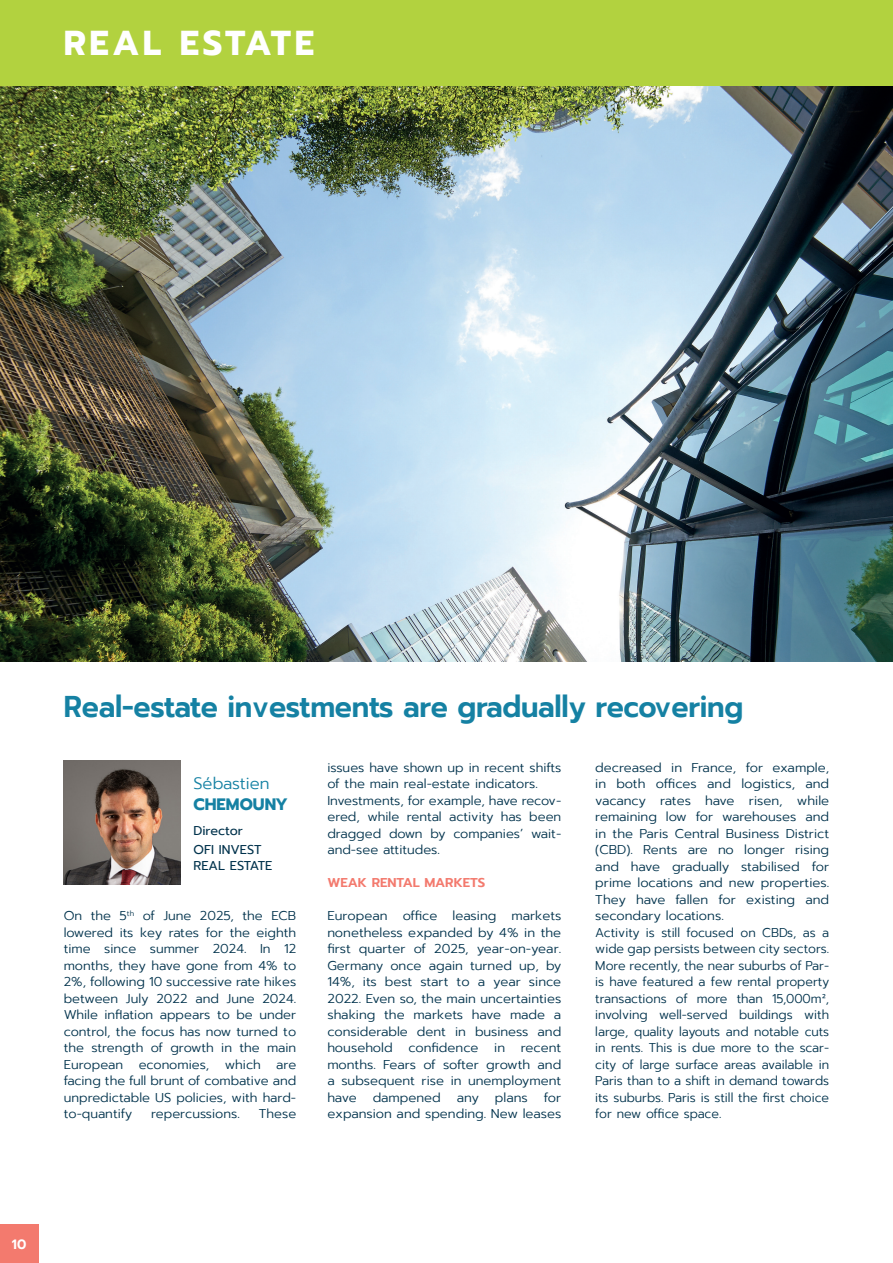
<style>
.page{position:relative;width:893px;height:1263px;background:#fff}
.page>*{position:absolute;margin:0;border:0;box-sizing:border-box;transform-origin:0 0}
.t1{font:700 34.5px "Prompt";letter-spacing:.1em;color:#fff}
.t2{font:600 30px "Prompt";letter-spacing:-.01em;color:#1581a3;scale:.95 1}
.NOM{font:300 16.5px/21px "Prompt";color:#1581a3}
.t3{font:600 13.5px "Prompt";color:#fff}
.TEXTE_COURANT{font:300 12.75px/16.5px "Prompt";color:#00324c;text-align:justify}
.FONCTION{font:12.75px/16.5px "Prompt";color:#00324c}
.TEXTE_COURANT-2{font:600 12.75px "Prompt";color:#f37a6e}
.s1{font-weight:700}
</style>
<div class="page">
<div style="left:0;top:1225px;width:38px;height:38px;background:#f37a6e"></div>
<img style="left:0;top:85px;width:893px;height:577px">
<img style="left:64px;top:761px;width:116px;height:124px">
<div style="left:0;top:0;width:893px;height:85px;background:#b2d23f"></div>
<p class="t1" style="left:64px;top:18px;width:252px">REAL ESTATE</p>
<p class="t2" style="left:64px;top:684px;width:717px">Real-estate investments are gradually recovering</p>
<p class="NOM" style="left:193px;top:773px;width:96px">Sébastien<br><span class="s1">CHEMOUNY</span></p>
<p class="FONCTION" style="left:193px;top:822px;width:51px">Director</p>
<p class="FONCTION" style="left:193px;top:841px;width:80px">OFI INVEST<br>REAL ESTATE</p>
<p class="TEXTE_COURANT" style="left:64px;top:908px;width:234px">On the 5<sup>th</sup> of June 2025, the ECB lowered its key rates for the eighth time since summer 2024. In 12 months, they have gone from 4% to 2%, following 10 successive rate hikes between July 2022 and June 2024.<br>While inflation appears to be under control, the focus has now turned to the strength of growth in the main European economies, which are facing the full brunt of combative and unpredictable US policies, with hard&shy;to-quantify</p>
<p class="TEXTE_COURANT" style="left:151px;top:1106px;width:90px">repercussions.</p>
<p class="TEXTE_COURANT" style="left:259px;top:1106px;width:39px">These</p>
<p class="TEXTE_COURANT" style="left:327px;top:759px;width:235px">issues have shown up in recent shifts of the main real-estate indicators.</p>
<p class="TEXTE_COURANT" style="left:327px;top:792px;width:235px">Investments, for example, have recov&shy;ered, while rental activity has been dragged down by companies’ wait&shy;and-see attitudes.</p>
<p class="TEXTE_COURANT-2" style="left:327px;top:873px;width:159px">WEAK RENTAL MARKETS</p>
<p class="TEXTE_COURANT" style="left:327px;top:908px;width:235px">European office leasing markets nonetheless expanded by 4% in the first quarter of 2025, year-on-year.<br>Germany once again turned up, by 14%, its best start to a year since 2022. Even so, the main uncertainties shaking the markets have made a considerable dent in business and household confidence in recent months. Fears of softer growth and a subsequent rise in unemployment have</p>
<p class="TEXTE_COURANT" style="left:327px;top:1089px;width:235px;text-align:right">for<br>expansion and spending. New leases</p>
<p class="TEXTE_COURANT" style="left:373px;top:1089px;width:70px">dampened</p>
<p class="TEXTE_COURANT" style="left:457px;top:1089px;width:24px">any</p>
<p class="TEXTE_COURANT" style="left:495px;top:1089px;width:34px">plans</p>
<p class="TEXTE_COURANT" style="left:595px;top:759px;width:235px">decreased in France, for example, in both offices and logistics, and vacancy rates have risen, while remaining low for warehouses and in the Paris Central Business District (CBD). Rents are no longer rising and have gradually stabilised for prime locations and new properties.<br>They have fallen for existing and secondary locations.</p>
<p class="TEXTE_COURANT" style="left:595px;top:924px;width:235px">Activity is still focused on CBDs, as a wide gap persists between city sectors.<br>More recently, the near suburbs of Par&shy;is have featured a few rental property transactions of more than 15,000m², involving well-served buildings with large, quality layouts and notable cuts in rents. This is due more to the scar&shy;city of large surface areas available in Paris than to a shift in demand towards its suburbs. Paris is still the first choice for new office space.</p>
<p class="t3" style="left:12px;top:1234px;width:16px">10</p>
</div>
